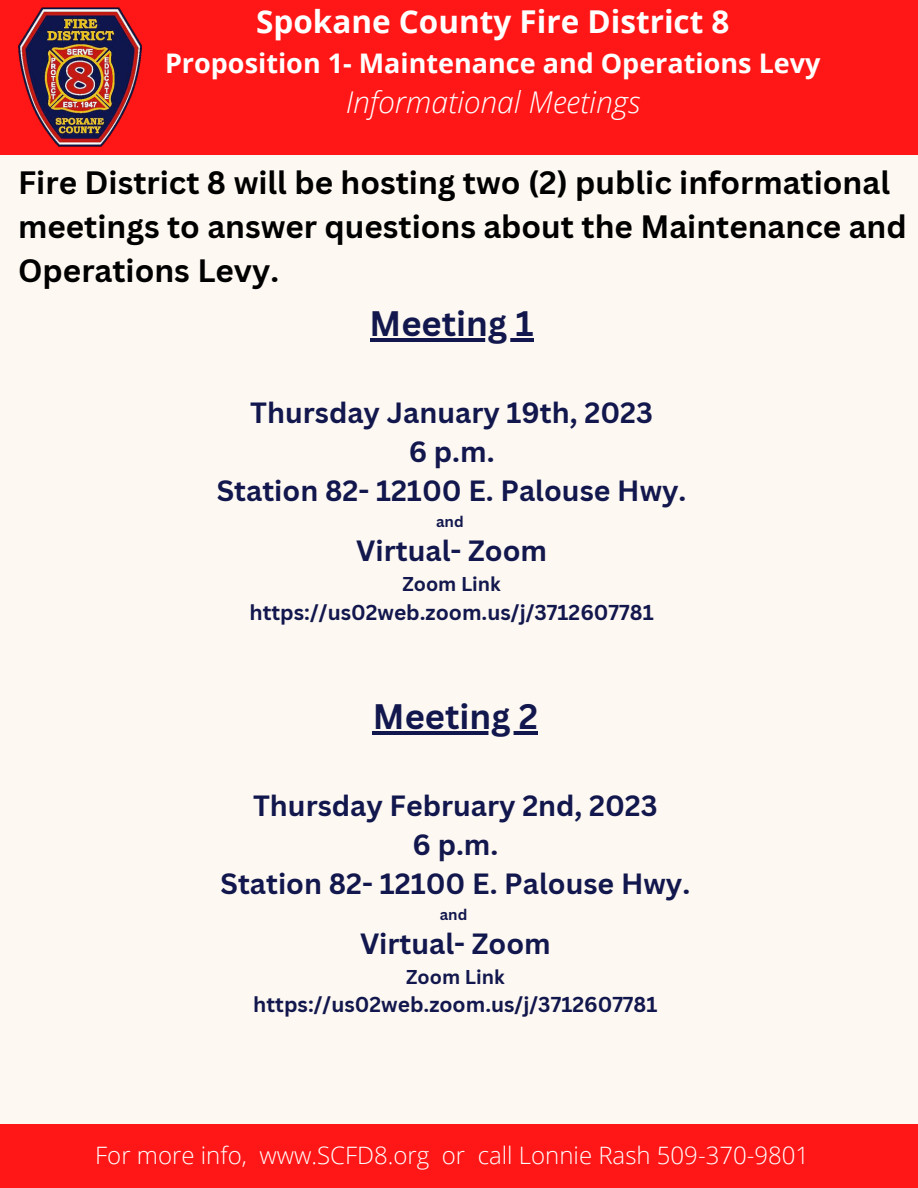
<style>
.page{position:relative;width:918px;height:1188px;background:#fdf8f1}
.page>*{position:absolute;margin:0;border:0;box-sizing:border-box;transform-origin:0 0}
.t1{font:700 34.5px "Canva Sans";color:#12174d}
.t2{font:700 31.5px/43.8px "Canva Sans";color:#000}
.t3{font:700 31.5px "Open Sans";color:#fff}
.t4{font:italic 300 30px "Open Sans";color:#fff}
.t5{font:700 28.5px/39.3px "Canva Sans";color:#12174d;text-align:center}
.t6{font:700 27px "Open Sans";color:#fff}
.t7{font:300 24px "Open Sans";color:#fff}
.t8{font:700 21px "Canva Sans";color:#12174d}
.t9{font:700 19.5px "Canva Sans";color:#12174d}
.t10{font:700 15px "Canva Sans";color:#12174d}
</style>
<div class="page">
<div style="left:0;top:0;width:918px;height:154px;background:#ff1616"></div>
<div style="left:0;top:1124px;width:918px;height:64px;background:#ff1616"></div>
<img style="left:19px;top:7px;width:122px;height:140px">
<svg style="left:370px;top:338px;width:164px;height:4px"></svg>
<svg style="left:373px;top:731px;width:165px;height:4px"></svg>
<p class="t3" style="left:256px;top:0;width:475px">Spokane County Fire District 8</p>
<p class="t6" style="left:165px;top:44px;width:657px">Proposition 1- Maintenance and Operations Levy</p>
<p class="t4" style="left:346px;top:81px;width:296px">Informational Meetings</p>
<p class="t2" style="left:18px;top:160px;width:890px">Fire District 8 will be hosting two (2) public informational meetings to answer questions about the Maintenance and<br>Operations Levy.</p>
<p class="t1" style="left:370px;top:299px;width:165px">Meeting 1</p>
<p class="t5" style="left:217px;top:392px;width:471px">Thursday January 19th, 2023<br>6 p.m.<br>Station 82- 12100 E. Palouse Hwy.</p>
<p class="t10" style="left:436px;top:511px;width:29px">and</p>
<p class="t5" style="left:356px;top:530px;width:192px">Virtual- Zoom</p>
<p class="t9" style="left:402px;top:571px;width:100px">Zoom Link</p>
<p class="t8" style="left:250px;top:597px;width:406px">https://us02web.zoom.us/j/3712607781</p>
<p class="t1" style="left:373px;top:692px;width:167px">Meeting 2</p>
<p class="t5" style="left:221px;top:785px;width:471px">Thursday February 2nd, 2023<br>6 p.m.<br>Station 82- 12100 E. Palouse Hwy.</p>
<p class="t10" style="left:440px;top:904px;width:29px">and</p>
<p class="t5" style="left:360px;top:923px;width:192px">Virtual- Zoom</p>
<p class="t9" style="left:406px;top:963px;width:100px">Zoom Link</p>
<p class="t8" style="left:253px;top:990px;width:406px">https://us02web.zoom.us/j/3712607781</p>
<p class="t7" style="left:95px;top:1139px;width:716px">For more info, www.SCFD8.org or call Lonnie Rash 509-370-9801</p>
</div>
